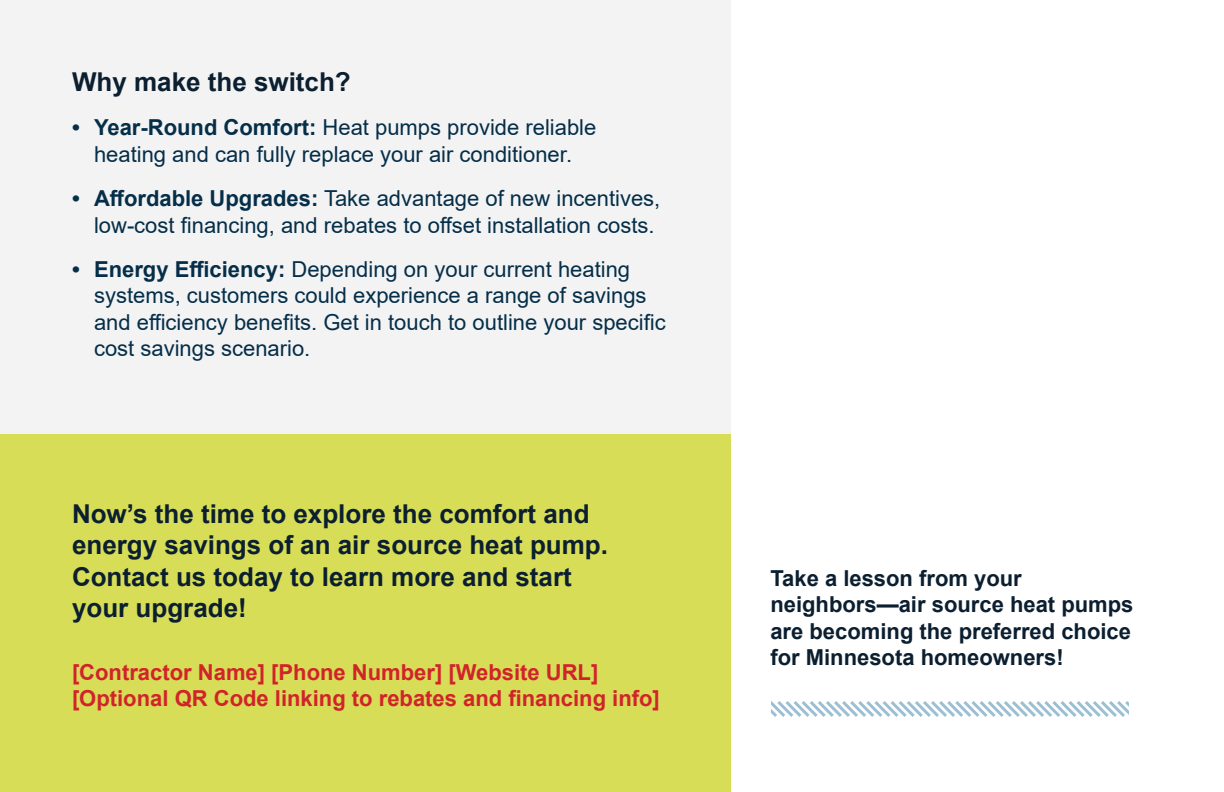
<style>
.page{position:relative;width:1224px;height:792px;background:#fff}
.page>*{position:absolute;margin:0;border:0;box-sizing:border-box;transform-origin:0 0}
.t1{font:700 26px/31.2px "Arial";color:#0b1f30}
.t2{font:22px/26.4px "Arial";color:#052e49;text-align:center}
.t3{font:700 22px/26.4px "Arial";color:#0b1f30}
.t4{font:700 22px "Arial";color:#d1232a}
.s1{font-weight:700}
</style>
<div class="page">
<div style="left:0;top:0;width:730px;height:435px;background:#f3f3f3"></div>
<div style="left:0;top:435px;width:730px;height:357px;background:#d7dd57"></div>
<svg style="left:771px;top:701px;width:358px;height:16px"></svg>
<p class="t1" style="left:72px;top:66px;width:280px">Why make the switch?</p>
<p class="t2" style="left:72px;top:114px;width:526px"><span class="s1">• Year-Round Comfort:</span> Heat pumps provide reliable heating and can fully replace your air conditioner.</p>
<p class="t2" style="left:72px;top:185px;width:590px;text-align:right"><span class="s1">• Affordable Upgrades:</span> Take advantage of new incentives, low-cost financing, and rebates to offset installation costs.</p>
<p class="t2" style="left:94px;top:256px;width:573px;text-align:left;text-indent:-22px"><span class="s1">• Energy Efficiency:</span> Depending on your current heating systems, customers could experience a range of savings and efficiency benefits. Get in touch to outline your specific cost savings scenario.</p>
<p class="t1" style="left:72px;top:499px;width:538px">Now’s the time to explore the comfort and energy savings of an air source heat pump.<br>Contact us today to learn more and start your upgrade!</p>
<p class="t4" style="left:72px;top:657px;width:528px">[Contractor Name] [Phone Number] [Website URL]</p>
<p class="t4" style="left:72px;top:683px;width:589px">[Optional QR Code linking to rebates and financing info]</p>
<p class="t3" style="left:770px;top:565px;width:365px">Take a lesson from your neighbors—air source heat pumps are becoming the preferred choice for Minnesota homeowners!</p>
</div>
